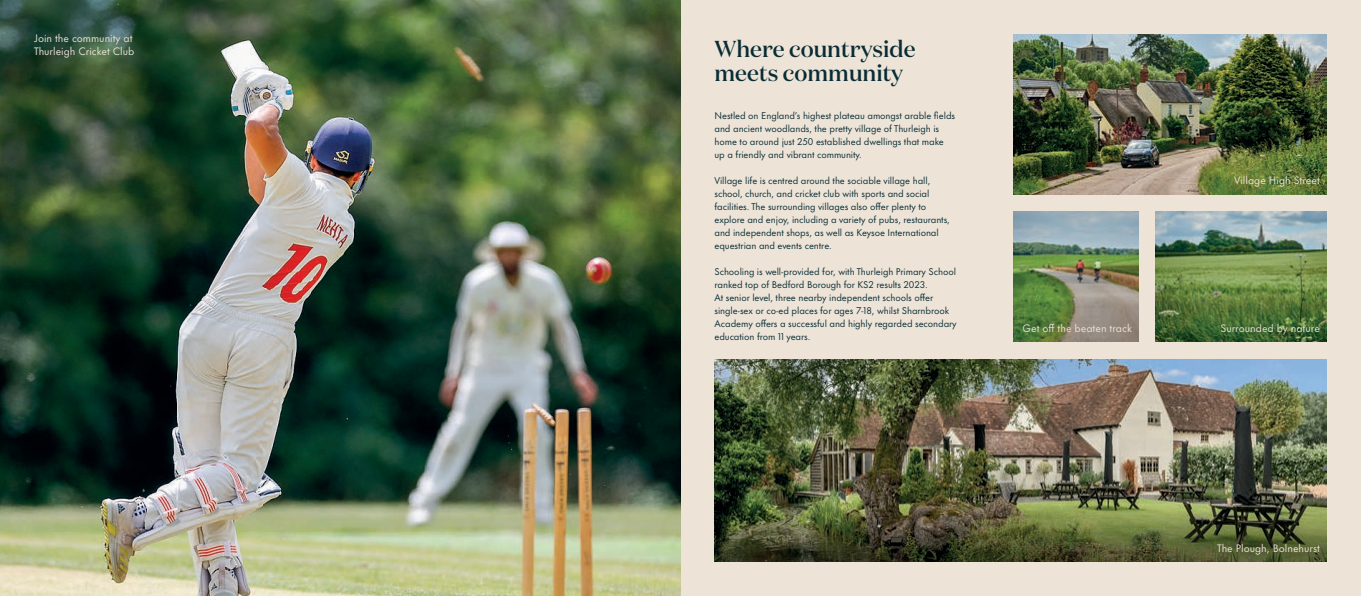
<style>
.page{position:relative;width:1361px;height:596px;background:#fff}
.page>*{position:absolute;margin:0;border:0;box-sizing:border-box;transform-origin:0 0}
.t1{font:500 23px/24px "Domaine Display";color:#082c35}
.t2{font:10px/13px "Futura Now Text";color:#eee3d7}
.t3{font:9px/13px "Futura Now Text";letter-spacing:-.01em;color:#072d35}
</style>
<div class="page">
<div style="left:0;top:0;width:1361px;height:595px;background:#eee3d7"></div>
<img style="left:0;top:0;width:680px;height:595px">
<img style="left:714px;top:359px;width:613px;height:95px">
<img style="left:1013px;top:34px;width:314px;height:160px">
<img style="left:1013px;top:211px;width:126px;height:131px">
<img style="left:1156px;top:211px;width:171px;height:131px">
<img style="left:714px;top:454px;width:613px;height:107px">
<p class="t2" style="left:34px;top:31px;width:102px">Join the community at<br>Thurleigh Cricket Club</p>
<h1 class="t1" style="left:714px;top:37px;width:202px">Where countryside meets community</h1>
<p class="t3" style="left:714px;top:108px;width:242px">Nestled on England’s highest plateau amongst arable fields and ancient woodlands, the pretty village of Thurleigh is home to around just 250 established dwellings that make up a friendly and vibrant community.</p>
<p class="t3" style="left:714px;top:173px;width:237px">Village life is centred around the sociable village hall, school, church, and cricket club with sports and social facilities. The surrounding villages also offer plenty to explore and enjoy, including a variety of pubs, restaurants, and independent shops, as well as Keysoe International equestrian and events centre.</p>
<p class="t3" style="left:714px;top:264px;width:244px">Schooling is well-provided for, with Thurleigh Primary School ranked top of Bedford Borough for KS2 results 2023.<br>At senior level, three nearby independent schools offer single-sex or co-ed places for ages 7-18, whilst Sharnbrook Academy offers a successful and highly regarded secondary education from 11 years.</p>
<p class="t2" style="left:1234px;top:173px;width:87px">Village High Street</p>
<p class="t2" style="left:1022px;top:321px;width:111px">Get off the beaten track</p>
<p class="t2" style="left:1220px;top:321px;width:101px">Surrounded by nature</p>
<p class="t2" style="left:1217px;top:540px;width:104px">The Plough, Bolnehurst</p>
</div>
